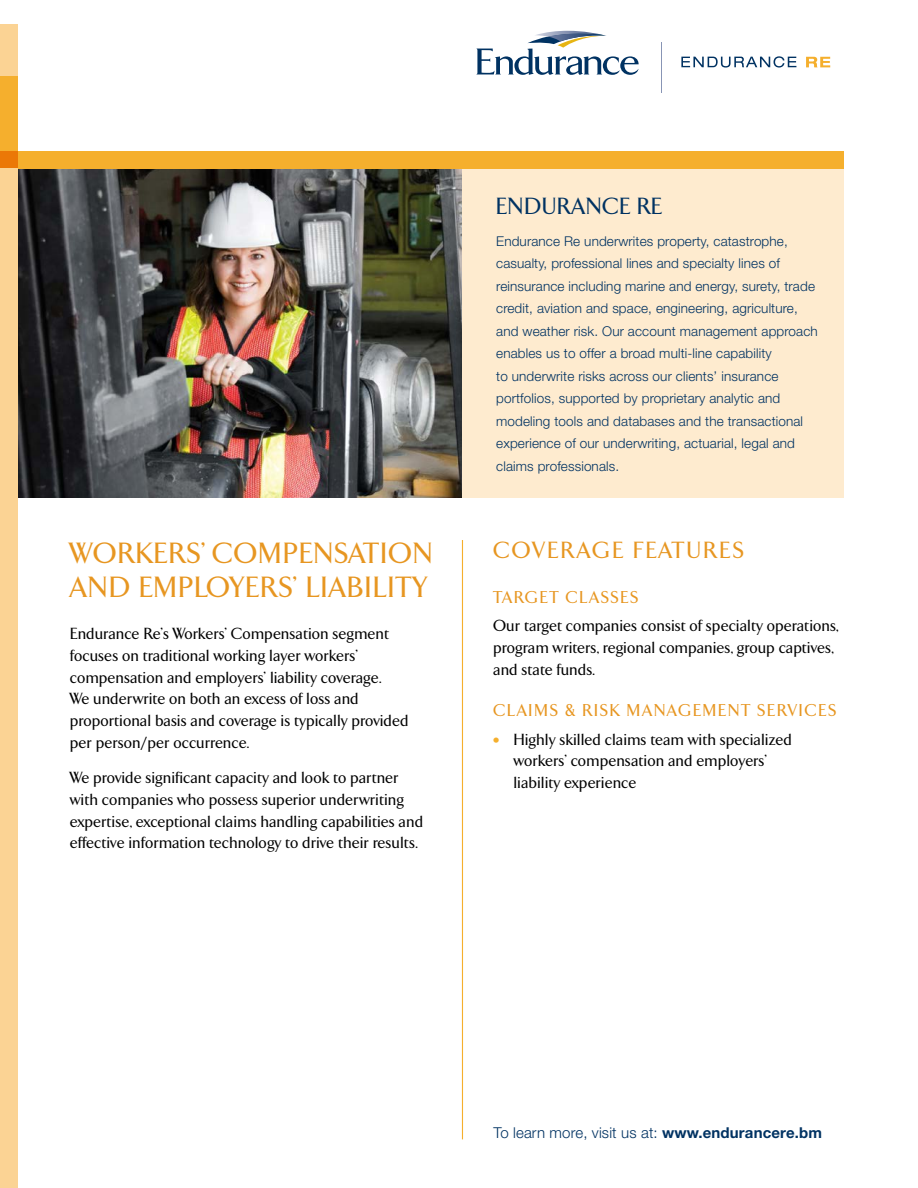
<style>
.page{position:relative;width:918px;height:1188px;background:#fff}
.page>*{position:absolute;margin:0;border:0;box-sizing:border-box;transform-origin:0 0}
.t1{font:500 30px/34.5px "Arrow";letter-spacing:.04em;color:#e79621}
.t2{font:500 24px "Arrow";letter-spacing:.1em;color:#e79621}
.t3{font:500 24px "Arrow";letter-spacing:.03em;color:#003262}
.t4{font:500 17.55px "Arrow";letter-spacing:.1em;color:#e79621}
.t5{font:500 16.5px/21.8px "Arrow";letter-spacing:.02em;color:#000}
.t6{font:300 15px "Helvetica Neue LT Std";letter-spacing:.01em;color:#003262}
.t7{font:300 13.5px/22.5px "Helvetica Neue LT Std";letter-spacing:.01em;color:#003262}
.s1{font-size:15px;color:#f5af2d}
.s2{font-weight:700}
</style>
<div class="page">
<hr style="left:462px;top:540px;width:1px;height:599px;background:#f5af2d">
<img style="left:18px;top:169px;width:444px;height:329px">
<div style="left:462px;top:169px;width:382px;height:329px;background:#feebcf"></div>
<div style="left:0;top:151px;width:844px;height:18px;background:#f5af2d"></div>
<svg style="left:0;top:75px;width:18px;height:94px;fill:#f5af2d"></svg>
<div style="left:0;top:24px;width:18px;height:51px;background:#fbd394"></div>
<div style="left:0;top:169px;width:18px;height:1019px;background:#fbd394"></div>
<hr style="left:661px;top:42px;width:1px;height:50px;background:#8895b5">
<svg style="left:806px;top:57px;width:24px;height:10px"></svg>
<svg style="left:681px;top:56px;width:115px;height:12px"></svg>
<svg style="left:476px;top:31px;width:163px;height:44px"></svg>
<h1 class="t1" style="left:70px;top:536px;width:364px">WORKERS’ COMPENSATION<br>AND EMPLOYERS’ LIABILITY</h1>
<p class="t5" style="left:70px;top:623px;width:340px">Endurance Re’s Workers’ Compensation segment focuses on traditional working layer workers’ compensation and employers’ liability coverage.<br>We underwrite on both an excess of loss and proportional basis and coverage is typically provided per person/per occurrence.</p>
<p class="t5" style="left:70px;top:767px;width:354px">We provide significant capacity and look to partner with companies who possess superior underwriting expertise, exceptional claims handling capabilities and effective information technology to drive their results.</p>
<h2 class="t3" style="left:496px;top:193px;width:167px">ENDURANCE RE</h2>
<p class="t7" style="left:496px;top:229px;width:323px">Endurance Re underwrites property, catastrophe, casualty, professional lines and specialty lines of reinsurance including marine and energy, surety, trade credit, aviation and space, engineering, agriculture, and weather risk. Our account management approach enables us to offer a broad multi-line capability<br>to underwrite risks across our clients’ insurance portfolios, supported by proprietary analytic and modeling tools and databases and the transactional experience of our underwriting, actuarial, legal and claims professionals.</p>
<h2 class="t2" style="left:494px;top:538px;width:252px">COVERAGE FEATURES</h2>
<p class="t4" style="left:494px;top:588px;width:146px">TARGET CLASSES</p>
<p class="t5" style="left:494px;top:615px;width:346px">Our target companies consist of specialty operations, program writers, regional companies, group captives, and state funds.</p>
<p class="t4" style="left:494px;top:701px;width:344px">CLAIMS &amp; RISK MANAGEMENT SERVICES</p>
<p class="t5" style="left:514px;top:729px;width:280px;text-indent:-20px"><span class="s1">•</span> Highly skilled claims team with specialized workers’ compensation and employers’ liability experience</p>
<p class="t6" style="left:494px;top:1123px;width:330px">To learn more, visit us at: <span class="s2">www.endurancere.bm</span></p>
</div>
